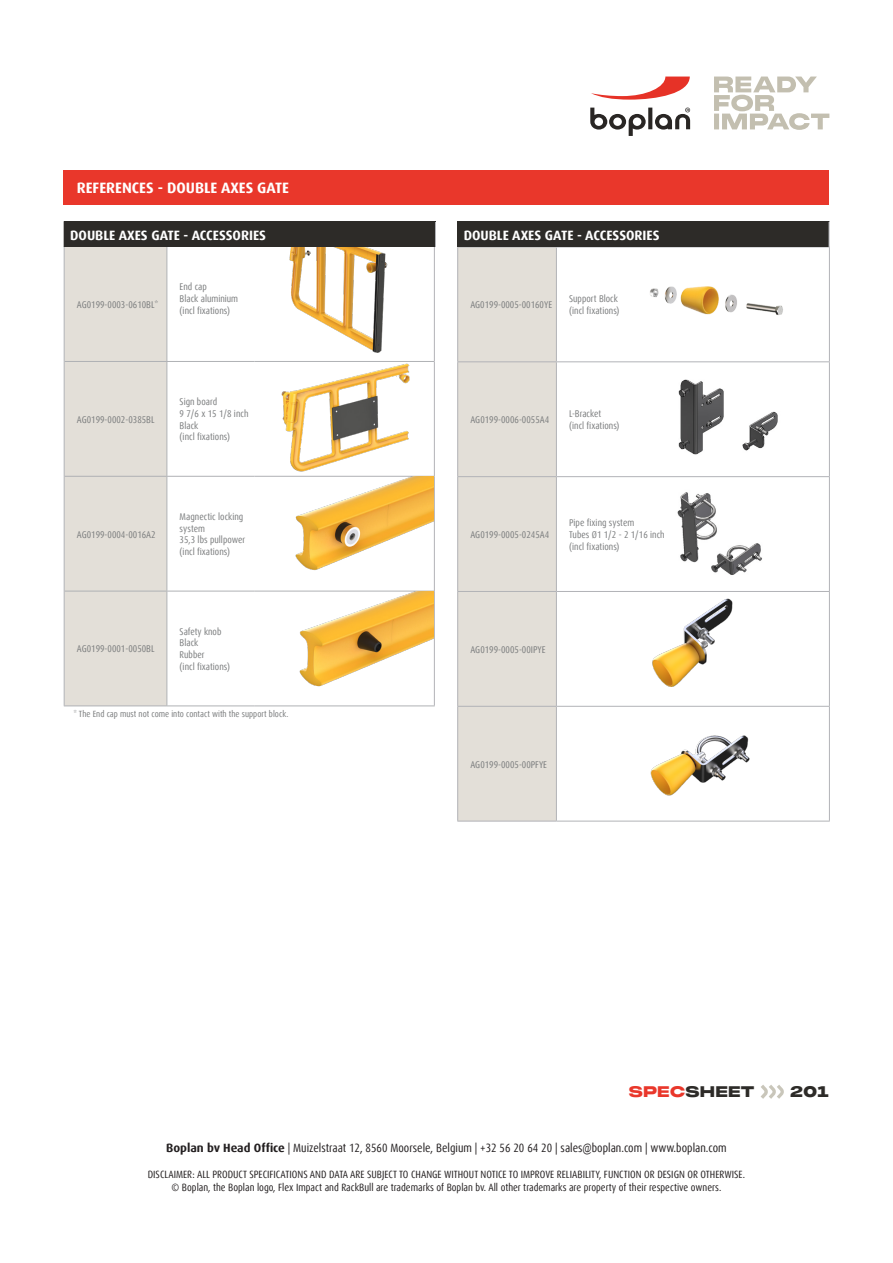
<style>
.page{position:relative;width:893px;height:1263px;background:#fff}
.page>*{position:absolute;margin:0;border:0;box-sizing:border-box;transform-origin:0 0}
.Table_Header{font:700 15px "Dax Offc";color:#fff}
.t1{font:900 15px "PP Monument Extended";letter-spacing:-.01em;color:#2d2b28}
.Table_Header-2{font:700 13.5px "Dax Offc";color:#fff}
.t2{font:condensed 12px "Dax Offc";color:#231f20}
.t3{font:condensed 10.5px/12.8px "Dax Offc";color:#231f20;text-align:center}
.Table_Cell_text{font:condensed 9.75px/11.7px "Dax Offc";color:#7a7c7d}
.t4{font:condensed 9px "Dax Offc";color:#7a7c7d}
.s1{color:#e9372b}
.s2{font-weight:700;font-stretch:normal}
</style>
<div class="page">
<div style="left:64px;top:170px;width:765px;height:34px;background:#e9372b"></div>
<svg style="left:591px;top:77px;width:99px;height:23px"></svg>
<svg style="left:590px;top:108px;width:100px;height:28px"></svg>
<svg style="left:714px;top:77px;width:115px;height:53px"></svg>
<svg style="left:760px;top:1085px;width:24px;height:14px"></svg>
<div style="left:458px;top:248px;width:98px;height:573px;background:#e3dfd8"></div>
<hr style="left:457px;top:247px;width:1px;height:114px;background:#b2b3b7">
<hr style="left:556px;top:247px;width:1px;height:114px;background:#b2b3b7">
<hr style="left:457px;top:361px;width:99px;height:1px;background:#b2b3b7">
<hr style="left:457px;top:362px;width:1px;height:114px;background:#b2b3b7">
<hr style="left:556px;top:361px;width:274px;height:1px;background:#b2b3b7">
<hr style="left:556px;top:362px;width:1px;height:114px;background:#b2b3b7">
<hr style="left:457px;top:476px;width:99px;height:1px;background:#b2b3b7">
<hr style="left:457px;top:477px;width:1px;height:114px;background:#b2b3b7">
<hr style="left:556px;top:476px;width:274px;height:1px;background:#b2b3b7">
<hr style="left:556px;top:477px;width:1px;height:114px;background:#b2b3b7">
<hr style="left:457px;top:591px;width:99px;height:1px;background:#b2b3b7">
<hr style="left:457px;top:592px;width:1px;height:114px;background:#b2b3b7">
<hr style="left:556px;top:591px;width:274px;height:1px;background:#b2b3b7">
<hr style="left:556px;top:592px;width:1px;height:114px;background:#b2b3b7">
<hr style="left:457px;top:706px;width:99px;height:1px;background:#b2b3b7">
<hr style="left:457px;top:707px;width:1px;height:114px;background:#b2b3b7">
<hr style="left:556px;top:706px;width:274px;height:1px;background:#b2b3b7">
<hr style="left:556px;top:707px;width:1px;height:114px;background:#b2b3b7">
<hr style="left:457px;top:821px;width:99px;height:1px;background:#b2b3b7">
<hr style="left:556px;top:821px;width:274px;height:1px;background:#b2b3b7">
<hr style="left:829px;top:247px;width:1px;height:114px;background:#b2b3b7">
<hr style="left:829px;top:362px;width:1px;height:114px;background:#b2b3b7">
<hr style="left:829px;top:477px;width:1px;height:114px;background:#b2b3b7">
<hr style="left:829px;top:592px;width:1px;height:114px;background:#b2b3b7">
<hr style="left:829px;top:707px;width:1px;height:114px;background:#b2b3b7">
<hr style="left:457px;top:247px;width:99px;height:1px;background:#b2b3b7">
<hr style="left:556px;top:247px;width:274px;height:1px;background:#b2b3b7">
<img style="left:557px;top:598px;width:272px;height:223px">
<div style="left:65px;top:247px;width:102px;height:458px;background:#e3dfd8"></div>
<hr style="left:65px;top:361px;width:102px;height:1px;background:#afb1b4">
<hr style="left:167px;top:361px;width:88px;height:1px;background:#afb1b4">
<hr style="left:255px;top:361px;width:179px;height:1px;background:#afb1b4">
<hr style="left:65px;top:476px;width:102px;height:1px;background:#afb1b4">
<hr style="left:167px;top:476px;width:88px;height:1px;background:#afb1b4">
<hr style="left:255px;top:476px;width:179px;height:1px;background:#afb1b4">
<hr style="left:65px;top:591px;width:102px;height:1px;background:#afb1b4">
<hr style="left:167px;top:591px;width:88px;height:1px;background:#afb1b4">
<hr style="left:255px;top:591px;width:179px;height:1px;background:#afb1b4">
<hr style="left:64px;top:705px;width:103px;height:1px;background:#afb1b4">
<hr style="left:167px;top:705px;width:88px;height:1px;background:#afb1b4">
<hr style="left:255px;top:705px;width:180px;height:1px;background:#afb1b4">
<hr style="left:167px;top:247px;width:1px;height:114px;background:#afb1b4">
<hr style="left:167px;top:362px;width:1px;height:114px;background:#afb1b4">
<hr style="left:167px;top:477px;width:1px;height:114px;background:#afb1b4">
<hr style="left:167px;top:591px;width:1px;height:114px;background:#afb1b4">
<hr style="left:434px;top:247px;width:1px;height:114px;background:#b2b3b7">
<hr style="left:434px;top:361px;width:1px;height:115px;background:#b2b3b7">
<hr style="left:434px;top:476px;width:1px;height:115px;background:#b2b3b7">
<hr style="left:434px;top:591px;width:1px;height:114px;background:#b2b3b7">
<hr style="left:64px;top:247px;width:1px;height:114px;background:#b2b3b7">
<hr style="left:64px;top:361px;width:1px;height:115px;background:#b2b3b7">
<hr style="left:64px;top:476px;width:1px;height:115px;background:#b2b3b7">
<hr style="left:64px;top:591px;width:1px;height:114px;background:#b2b3b7">
<img style="left:289px;top:247px;width:99px;height:106px">
<img style="left:255px;top:363px;width:179px;height:113px">
<img style="left:295px;top:477px;width:139px;height:93px">
<img style="left:299px;top:592px;width:135px;height:95px">
<img style="left:677px;top:492px;width:85px;height:83px">
<div style="left:64px;top:221px;width:371px;height:26px;background:#2d2b28"></div>
<svg style="left:435px;top:222px;width:1px;height:25px"></svg>
<hr style="left:64px;top:221px;width:372px;height:1px;background:#2d2b28">
<div style="left:458px;top:221px;width:371px;height:26px;background:#2d2b28"></div>
<svg style="left:457px;top:222px;width:1px;height:25px"></svg>
<svg style="left:829px;top:222px;width:1px;height:25px"></svg>
<hr style="left:457px;top:221px;width:372px;height:1px;background:#2d2b28">
<img style="left:678px;top:379px;width:100px;height:76px">
<img style="left:650px;top:286px;width:133px;height:29px">
<p class="Table_Header" style="left:77px;top:178px;width:214px">REFERENCES - DOUBLE AXES GATE</p>
<p class="Table_Header-2" style="left:70px;top:226px;width:197px">DOUBLE AXES GATE - ACCESSORIES</p>
<p class="Table_Header-2" style="left:464px;top:226px;width:197px">DOUBLE AXES GATE - ACCESSORIES</p>
<p class="Table_Cell_text" style="left:77px;top:299px;width:83px">AG0199-0003-0610BL*</p>
<p class="Table_Cell_text" style="left:180px;top:281px;width:29px">End cap</p>
<p class="Table_Cell_text" style="left:180px;top:293px;width:60px">Black aluminium</p>
<p class="Table_Cell_text" style="left:180px;top:305px;width:52px">(incl fixations)</p>
<p class="Table_Cell_text" style="left:77px;top:414px;width:79px">AG0199-0002-0385BL</p>
<p class="Table_Cell_text" style="left:180px;top:396px;width:39px">Sign board</p>
<p class="Table_Cell_text" style="left:180px;top:408px;width:70px">9 7/6 x 15 1/8 inch</p>
<p class="Table_Cell_text" style="left:180px;top:419px;width:20px">Black</p>
<p class="Table_Cell_text" style="left:180px;top:431px;width:52px">(incl fixations)</p>
<p class="Table_Cell_text" style="left:77px;top:528px;width:80px">AG0199-0004-0016A2</p>
<p class="Table_Cell_text" style="left:180px;top:511px;width:65px">Magnectic locking system</p>
<p class="Table_Cell_text" style="left:180px;top:534px;width:67px">35,3 lbs pullpower</p>
<p class="Table_Cell_text" style="left:180px;top:546px;width:52px">(incl fixations)</p>
<p class="Table_Cell_text" style="left:77px;top:643px;width:79px">AG0199-0001-0050BL</p>
<p class="Table_Cell_text" style="left:180px;top:626px;width:43px">Safety knob</p>
<p class="Table_Cell_text" style="left:180px;top:637px;width:20px">Black</p>
<p class="Table_Cell_text" style="left:180px;top:649px;width:27px">Rubber</p>
<p class="Table_Cell_text" style="left:180px;top:661px;width:52px">(incl fixations)</p>
<p class="t4" style="left:73px;top:708px;width:217px">* The End cap must not come into contact with the support block.</p>
<p class="Table_Cell_text" style="left:470px;top:299px;width:83px">AG0199-0005-00160YE</p>
<p class="Table_Cell_text" style="left:569px;top:293px;width:50px">Support Block</p>
<p class="Table_Cell_text" style="left:569px;top:305px;width:52px">(incl fixations)</p>
<p class="Table_Cell_text" style="left:470px;top:414px;width:80px">AG0199-0006-0055A4</p>
<p class="Table_Cell_text" style="left:569px;top:408px;width:34px">L-Bracket</p>
<p class="Table_Cell_text" style="left:569px;top:420px;width:52px">(incl fixations)</p>
<p class="Table_Cell_text" style="left:470px;top:529px;width:80px">AG0199-0005-0245A4</p>
<p class="Table_Cell_text" style="left:569px;top:517px;width:67px">Pipe fixing system</p>
<p class="Table_Cell_text" style="left:569px;top:529px;width:97px">Tubes Ø1 1/2 - 2 1/16 inch</p>
<p class="Table_Cell_text" style="left:569px;top:540px;width:52px">(incl fixations)</p>
<p class="Table_Cell_text" style="left:470px;top:643px;width:77px">AG0199-0005-00IPYE</p>
<p class="Table_Cell_text" style="left:470px;top:758px;width:78px">AG0199-0005-00PFYE</p>
<h1 class="t1" style="left:628px;top:1081px;width:128px"><span class="s1">SPEC</span>SHEET</h1>
<h1 class="t1" style="left:790px;top:1081px;width:41px">201</h1>
<p class="t2" style="left:166px;top:1140px;width:562px"><span class="s2">Boplan bv Head Office</span> | Muizelstraat 12, 8560 Moorsele, Belgium | +32 56 20 64 20 | sales@boplan.com | www.boplan.com</p>
<p class="t3" style="left:148px;top:1168px;width:599px">DISCLAIMER: ALL PRODUCT SPECIFICATIONS AND DATA ARE SUBJECT TO CHANGE WITHOUT NOTICE TO IMPROVE RELIABILITY, FUNCTION OR DESIGN OR OTHERWISE. © Boplan, the Boplan logo, Flex Impact and RackBull are trademarks of Boplan bv. All other trademarks are property of their respective owners.</p>
</div>
